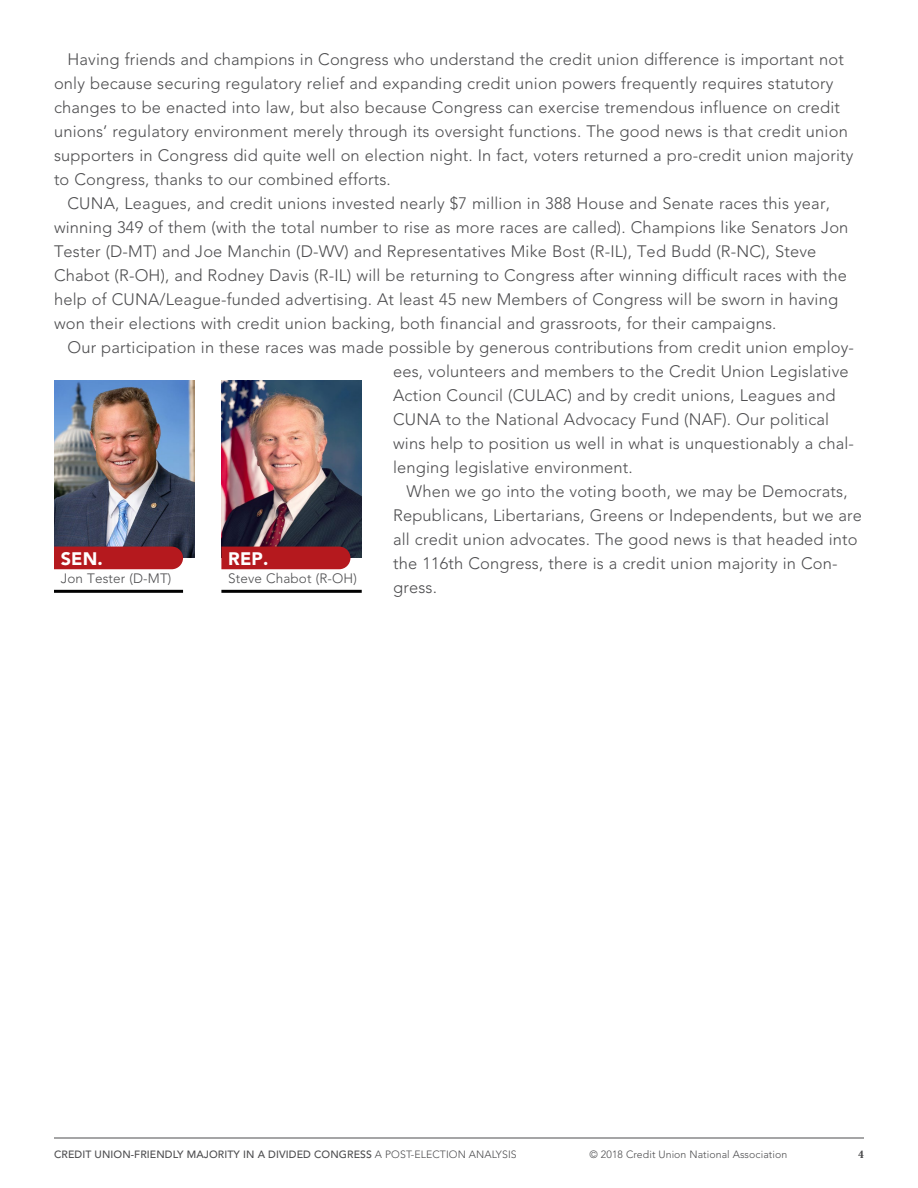
<style>
.page{position:relative;width:918px;height:1188px;background:#fff}
.page>*{position:absolute;margin:0;border:0;box-sizing:border-box;transform-origin:0 0}
.Body{font:900 18px "Avenir LT Std";letter-spacing:.01em;color:#fff}
.Body-2{font:300 16.5px/24px "Avenir LT Std";letter-spacing:.01em;color:#4d4d4f}
.Body-3{font:300 13.5px "Avenir LT Std";letter-spacing:.01em;color:#4d4d4f}
.t1{font:500 10.5px "Avenir LT Std";letter-spacing:.01em;color:#4d4d4f}
.t2{font:300 10.5px "Avenir LT Std";letter-spacing:.01em;color:#4d4d4f}
.t3{font:700 10.5px "Cheltenham Std";color:#4d4d4f}
.s1{font-weight:300}
</style>
<div class="page">
<hr style="left:54px;top:1138px;width:810px;height:1px;background:#4d4d4f">
<img style="left:54px;top:381px;width:140px;height:177px">
<img style="left:221px;top:381px;width:141px;height:177px">
<div style="left:54px;top:547px;width:129px;height:22px;background:#b5191e"></div>
<div style="left:221px;top:547px;width:129px;height:22px;background:#b5191e"></div>
<hr style="left:54px;top:590px;width:129px;height:3px;background:#000">
<hr style="left:221px;top:590px;width:141px;height:3px;background:#000">
<p class="Body-2" style="left:54px;top:48px;width:801px;text-indent:14px">Having friends and champions in Congress who understand the credit union difference is important not only because securing regulatory relief and expanding credit union powers frequently requires statutory changes to be enacted into law, but also because Congress can exercise tremendous influence on credit unions’ regulatory environment merely through its oversight functions. The good news is that credit union supporters in Congress did quite well on election night. In fact, voters returned a pro-credit union majority to Congress, thanks to our combined efforts.</p>
<p class="Body-2" style="left:54px;top:192px;width:796px;text-indent:14px">CUNA, Leagues, and credit unions invested nearly $7 million in 388 House and Senate races this year, winning 349 of them (with the total number to rise as more races are called). Champions like Senators Jon Tester (D-MT) and Joe Manchin (D-WV) and Representatives Mike Bost (R-IL), Ted Budd (R-NC), Steve Chabot (R-OH), and Rodney Davis (R-IL) will be returning to Congress after winning difficult races with the help of CUNA/League-funded advertising. At least 45 new Members of Congress will be sworn in having won their elections with credit union backing, both financial and grassroots, for their campaigns.</p>
<p class="Body-2" style="left:393px;top:336px;width:462px;text-indent:-326px">Our participation in these races was made possible by generous contributions from credit union employ&shy;ees, volunteers and members to the Credit Union Legislative Action Council (CULAC) and by credit unions, Leagues and CUNA to the National Advocacy Fund (NAF). Our political wins help to position us well in what is unquestionably a chal&shy;lenging legislative environment.</p>
<p class="Body-2" style="left:393px;top:480px;width:471px;text-indent:14px">When we go into the voting booth, we may be Democrats, Republicans, Libertarians, Greens or Independents, but we are all credit union advocates. The good news is that headed into the 116th Congress, there is a credit union majority in Con&shy;gress.</p>
<p class="Body" style="left:61px;top:548px;width:44px">SEN.</p>
<p class="Body-3" style="left:61px;top:570px;width:112px">Jon Tester (D-MT)</p>
<p class="Body" style="left:228px;top:548px;width:42px">REP.</p>
<p class="Body-3" style="left:228px;top:570px;width:130px">Steve Chabot (R-OH)</p>
<p class="t1" style="left:54px;top:1149px;width:464px">CREDIT UNION-FRIENDLY MAJORITY IN A DIVIDED CONGRESS <span class="s1">A POST-ELECTION ANALYSIS</span></p>
<p class="t2" style="left:590px;top:1149px;width:199px">© 2018 Credit Union National Association</p>
<p class="t3" style="left:858px;top:1148px;width:7px">4</p>
</div>
